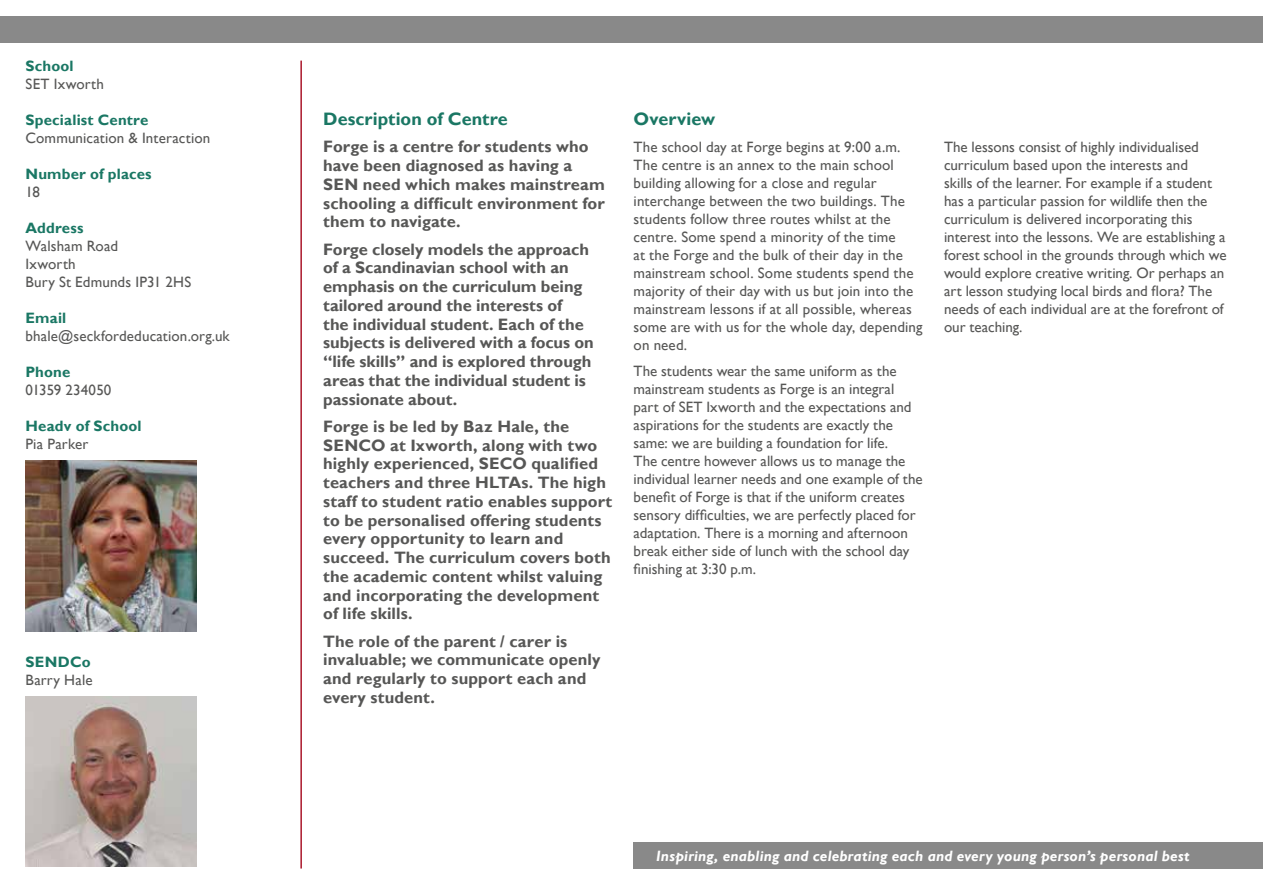
<style>
.page{position:relative;width:1263px;height:893px;background:#fff}
.page>*{position:absolute;margin:0;border:0;box-sizing:border-box;transform-origin:0 0}
.t1{font:700 18px "Gill Sans";letter-spacing:.005em;color:#1a7764}
.t2{font:700 16.5px/18.8px "Gill Sans";letter-spacing:.005em;color:#575756}
.t3{font:15px/18px "Gill Sans";color:#575756}
.t4{font:700 15px "Gill Sans";letter-spacing:.01em;color:#1a7764}
.t5{font:italic 700 15px "Gill Sans";letter-spacing:.01em;color:#fff}
.t6{font:15px "Gill Sans";letter-spacing:.02em;color:#575756}
</style>
<div class="page">
<img style="left:26px;top:460px;width:170px;height:171px">
<img style="left:26px;top:696px;width:170px;height:171px">
<div style="left:0;top:16px;width:1263px;height:27px;background:#898989"></div>
<hr style="left:300px;top:61px;width:2px;height:807px;background:#aa182c">
<div style="left:634px;top:842px;width:629px;height:27px;background:#898989"></div>
<p class="t4" style="left:26px;top:57px;width:50px">School</p>
<p class="t6" style="left:26px;top:75px;width:80px">SET Ixworth</p>
<p class="t4" style="left:26px;top:111px;width:124px">Specialist Centre</p>
<p class="t3" style="left:26px;top:129px;width:186px">Communication &amp; Interaction</p>
<p class="t4" style="left:26px;top:165px;width:128px">Number of places</p>
<p class="t3" style="left:26px;top:183px;width:16px">18</p>
<p class="t4" style="left:26px;top:219px;width:60px">Address</p>
<p class="t3" style="left:26px;top:237px;width:167px">Walsham Road<br>Ixworth<br>Bury St Edmunds IP31 2HS</p>
<p class="t4" style="left:26px;top:309px;width:42px">Email</p>
<p class="t3" style="left:26px;top:327px;width:206px">bhale@seckfordeducation.org.uk</p>
<p class="t4" style="left:26px;top:363px;width:46px">Phone</p>
<p class="t3" style="left:26px;top:381px;width:87px">01359 234050</p>
<p class="t4" style="left:26px;top:417px;width:118px">Headv of School</p>
<p class="t3" style="left:26px;top:435px;width:64px">Pia Parker</p>
<p class="t4" style="left:26px;top:653px;width:67px">SENDCo</p>
<p class="t3" style="left:26px;top:671px;width:69px">Barry Hale</p>
<p class="t1" style="left:323px;top:108px;width:186px">Description of Centre</p>
<p class="t2" style="left:323px;top:138px;width:283px">Forge is a centre for students who have been diagnosed as having a<br>SEN need which makes mainstream schooling a difficult environment for them to navigate.</p>
<p class="t2" style="left:323px;top:240px;width:272px">Forge closely models the approach of a Scandinavian school with an emphasis on the curriculum being tailored around the interests of<br>the individual student. Each of the subjects is delivered with a focus on “life skills” and is explored through areas that the individual student is passionate about.</p>
<p class="t2" style="left:323px;top:417px;width:291px">Forge is be led by Baz Hale, the SENCO at Ixworth, along with two highly experienced, SECO qualified teachers and three HLTAs. The high staff to student ratio enables support to be personalised offering students every opportunity to learn and succeed. The curriculum covers both the academic content whilst valuing and incorporating the development of life skills.</p>
<p class="t2" style="left:323px;top:632px;width:279px">The role of the parent / carer is invaluable; we communicate openly and regularly to support each and every student.</p>
<p class="t1" style="left:634px;top:108px;width:83px">Overview</p>
<p class="t3" style="left:634px;top:138px;width:290px">The school day at Forge begins at 9:00 a.m.<br>The centre is an annex to the main school building allowing for a close and regular interchange between the two buildings. The students follow three routes whilst at the centre. Some spend a minority of the time<br>at the Forge and the bulk of their day in the mainstream school. Some students spend the majority of their day with us but join into the mainstream lessons if at all possible, whereas some are with us for the whole day, depending on need.</p>
<p class="t3" style="left:634px;top:362px;width:291px">The students wear the same uniform as the mainstream students as Forge is an integral part of SET Ixworth and the expectations and aspirations for the students are exactly the same: we are building a foundation for life.<br>The centre however allows us to manage the individual learner needs and one example of the benefit of Forge is that if the uniform creates sensory difficulties, we are perfectly placed for adaptation. There is a morning and afternoon break either side of lunch with the school day finishing at 3:30 p.m.</p>
<p class="t3" style="left:944px;top:138px;width:284px">The lessons consist of highly individualised curriculum based upon the interests and<br>skills of the learner. For example if a student has a particular passion for wildlife then the curriculum is delivered incorporating this interest into the lessons. We are establishing a forest school in the grounds through which we would explore creative writing. Or perhaps an art lesson studying local birds and flora? The needs of each individual are at the forefront of our teaching.</p>
<p class="t5" style="left:656px;top:847px;width:535px">Inspiring, enabling and celebrating each and every young person’s personal best</p>
</div>
